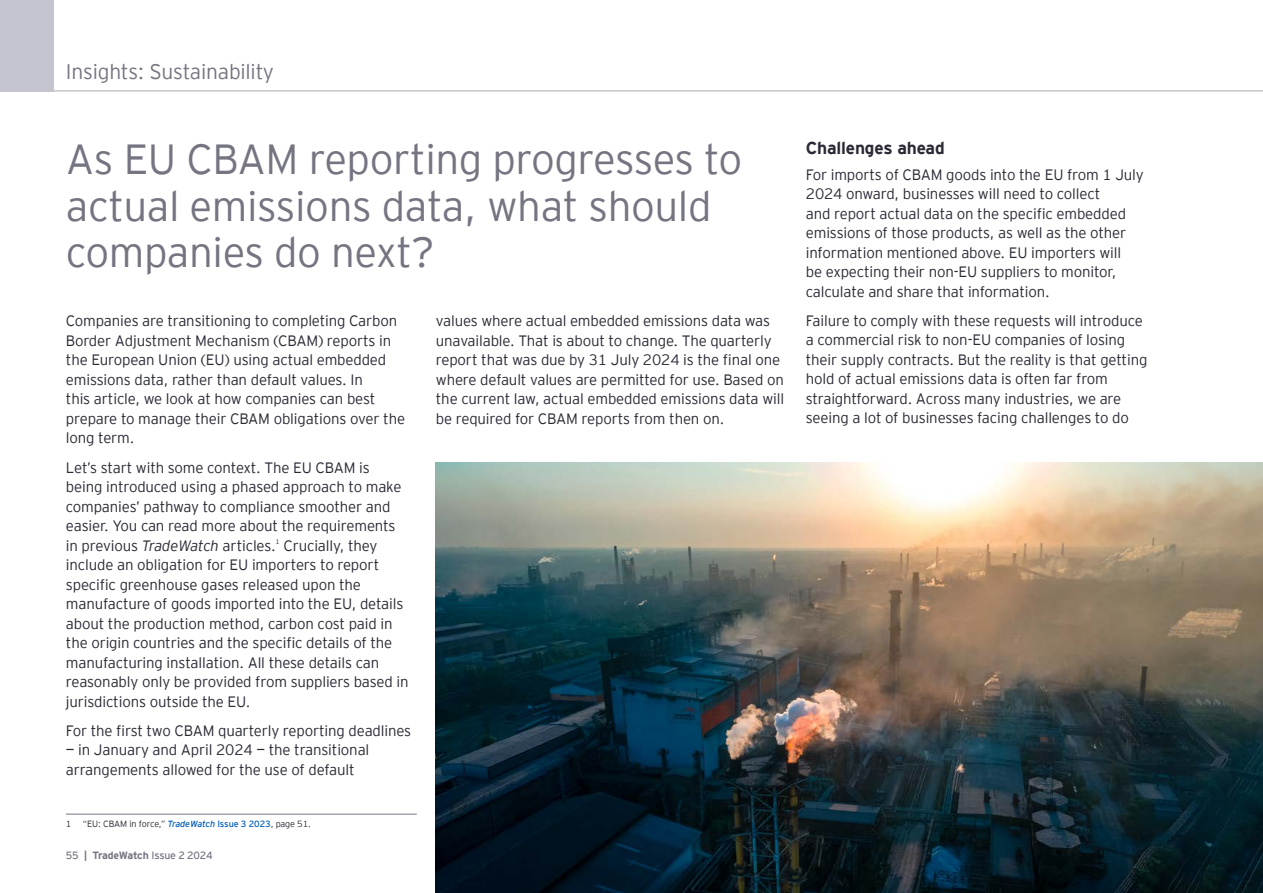
<style>
.page{position:relative;width:1263px;height:893px;background:#fff}
.page>*{position:absolute;margin:0;border:0;box-sizing:border-box;transform-origin:0 0}
._1__Page_heading{font:300 42px/46.5px "EY Interstate";letter-spacing:-.01em;color:#757582}
.t1{font:300 21px "EY Interstate";letter-spacing:-.01em;color:#757582}
._3__HEADING_1{font:700 17.25px "EY Interstate";letter-spacing:-.01em;color:#2a2a36}
._4__BODY_TEXT{font:300 15px/19.5px "EY Interstate";letter-spacing:-.01em;color:#2a2a36}
.Document_title_Additional_text_RL{font:10.5px "EY Interstate";letter-spacing:-.02em;color:#757582}
._8__FOOTNOTE_1st_line{font:300 9px "EY Interstate";letter-spacing:-.01em;color:#2a2a36}
._4__BODY_TEXT-2{font:300 6.75px "EY Interstate";color:#2a2a36}
.s1{font-style:italic}
.s2{font-weight:400;font-style:italic;color:#005cb8}
.s3{font-weight:400;color:#005cb8}
.s4{font-weight:700}
</style>
<div class="page">
<img style="left:436px;top:462px;width:827px;height:431px">
<hr style="left:0;top:90px;width:1263px;height:2px;background:#c5c5cf">
<div style="left:0;top:0;width:54px;height:92px;background:#c5c5cf"></div>
<hr style="left:66px;top:814px;width:351px;height:1px;background:#757582">
<h2 class="t1" style="left:66px;top:57px;width:210px">Insights: Sustainability</h2>
<p class="_1__Page_heading" style="left:66px;top:134px;width:678px">As EU CBAM reporting progresses to actual emissions data, what should companies do next?</p>
<p class="_4__BODY_TEXT" style="left:66px;top:310px;width:341px">Companies are transitioning to completing Carbon Border Adjustment Mechanism (CBAM) reports in the European Union (EU) using actual embedded emissions data, rather than default values. In<br>this article, we look at how companies can best prepare to manage their CBAM obligations over the long term.</p>
<p class="_4__BODY_TEXT" style="left:66px;top:457px;width:337px">Let’s start with some context. The EU CBAM is being introduced using a phased approach to make companies’ pathway to compliance smoother and easier. You can read more about the requirements in previous <span class="s1">TradeWatch</span> articles.</p>
<p class="_4__BODY_TEXT-2" style="left:276px;top:537px;width:6px">1</p>
<p class="_4__BODY_TEXT" style="left:66px;top:535px;width:344px;text-indent:218px">Crucially, they include an obligation for EU importers to report specific greenhouse gases released upon the manufacture of goods imported into the EU, details about the production method, carbon cost paid in the origin countries and the specific details of the manufacturing installation. All these details can reasonably only be provided from suppliers based in jurisdictions outside the EU.</p>
<p class="_4__BODY_TEXT" style="left:66px;top:720px;width:347px">For the first two CBAM quarterly reporting deadlines</p>
<p class="_4__BODY_TEXT" style="left:66px;top:739px;width:305px">— in January and April 2024 — the transitional arrangements allowed for the use of default</p>
<p class="_8__FOOTNOTE_1st_line" style="left:66px;top:817px;width:7px">1</p>
<p class="_8__FOOTNOTE_1st_line" style="left:83px;top:817px;width:230px">“EU: CBAM in force,” <span class="s2">TradeWatch</span> <span class="s3">Issue 3 2023</span>, page 51.</p>
<p class="Document_title_Additional_text_RL" style="left:66px;top:848px;width:148px">55 <span class="s4">| TradeWatch</span> Issue 2 2024</p>
<p class="_4__BODY_TEXT" style="left:436px;top:310px;width:350px">values where actual embedded emissions data was unavailable. That is about to change. The quarterly report that was due by 31 July 2024 is the final one where default values are permitted for use. Based on the current law, actual embedded emissions data will be required for CBAM reports from then on.</p>
<p class="_3__HEADING_1" style="left:806px;top:136px;width:140px">Challenges ahead</p>
<p class="_4__BODY_TEXT" style="left:806px;top:164px;width:340px">For imports of CBAM goods into the EU from 1 July 2024 onward, businesses will need to collect<br>and report actual data on the specific embedded emissions of those products, as well as the other information mentioned above. EU importers will<br>be expecting their non-EU suppliers to monitor, calculate and share that information.</p>
<p class="_4__BODY_TEXT" style="left:806px;top:310px;width:343px">Failure to comply with these requests will introduce a commercial risk to non-EU companies of losing their supply contracts. But the reality is that getting hold of actual emissions data is often far from straightforward. Across many industries, we are seeing a lot of businesses facing challenges to do</p>
</div>
